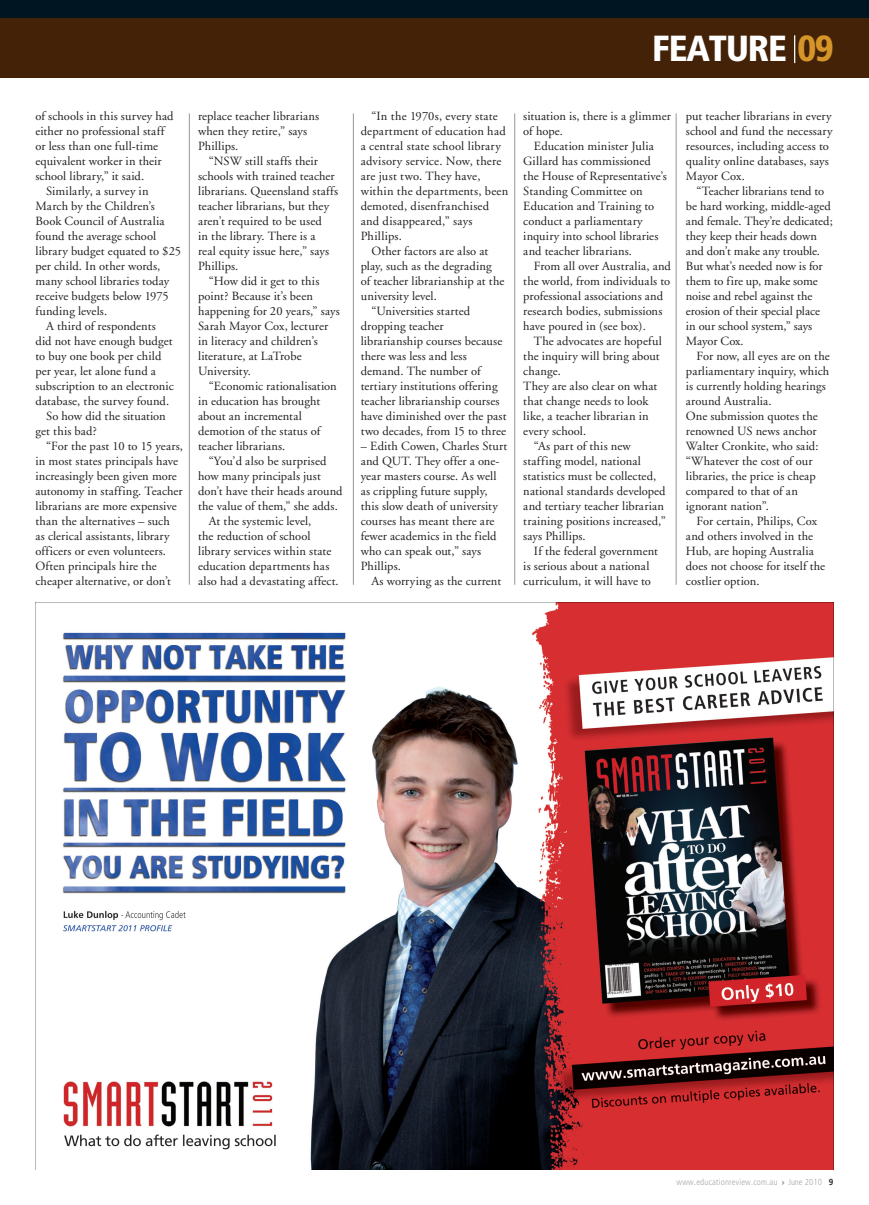
<style>
.page{position:relative;width:869px;height:1205px;background:#fff}
.page>*{position:absolute;margin:0;border:0;box-sizing:border-box;transform-origin:0 0}
.t1{font:900 condensed 36.25px "Frutiger";letter-spacing:-.03em;color:#fff}
.t2{font:12.5px/15px "Adobe Garamond";letter-spacing:.01em;color:#231f20}
.t3{font:300 condensed 8.75px "Frutiger";letter-spacing:.02em;color:#a8a9ad}
.t4{font:300 condensed 8.75px "Frutiger";color:#a8a9ad}
.s1{color:#d59529}
.s2{font-weight:700;color:#231f20}
</style>
<div class="page">
<div style="left:0;top:1px;width:868px;height:77px;background:#432207"></div>
<div style="left:0;top:1px;width:868px;height:17px;background:#001522"></div>
<hr style="left:793px;top:35px;width:2px;height:28px;background:#fff">
<img style="left:35px;top:602px;width:798px;height:567px">
<hr style="left:189px;top:113px;width:1px;height:472px;background:#939598">
<hr style="left:353px;top:113px;width:1px;height:472px;background:#939598">
<hr style="left:514px;top:113px;width:1px;height:472px;background:#939598">
<hr style="left:675px;top:113px;width:1px;height:472px;background:#939598">
<h1 class="t1" style="left:652px;top:27px;width:183px">FEATURE <span class="s1">09</span></h1>
<p class="t2" style="left:35px;top:109px;width:140px">of schools in this survey had</p>
<p class="t2" style="left:35px;top:124px;width:130px">either no professional staff</p>
<p class="t2" style="left:35px;top:139px;width:124px">or less than one full-time</p>
<p class="t2" style="left:35px;top:154px;width:128px">equivalent worker in their</p>
<p class="t2" style="left:35px;top:169px;width:110px">school library,” it said.</p>
<p class="t2" style="left:46px;top:184px;width:104px">Similarly, a survey in</p>
<p class="t2" style="left:35px;top:199px;width:121px">March by the Children’s</p>
<p class="t2" style="left:35px;top:214px;width:130px">Book Council of Australia</p>
<p class="t2" style="left:35px;top:229px;width:122px">found the average school</p>
<p class="t2" style="left:35px;top:244px;width:147px">library budget equated to $25</p>
<p class="t2" style="left:35px;top:259px;width:126px">per child. In other words,</p>
<p class="t2" style="left:35px;top:274px;width:135px">many school libraries today</p>
<p class="t2" style="left:35px;top:289px;width:135px">receive budgets below 1975</p>
<p class="t2" style="left:35px;top:304px;width:73px">funding levels.</p>
<p class="t2" style="left:46px;top:319px;width:111px">A third of respondents</p>
<p class="t2" style="left:35px;top:334px;width:139px">did not have enough budget</p>
<p class="t2" style="left:35px;top:349px;width:127px">to buy one book per child</p>
<p class="t2" style="left:35px;top:364px;width:122px">per year, let alone fund a</p>
<p class="t2" style="left:35px;top:379px;width:140px">subscription to an electronic</p>
<p class="t2" style="left:35px;top:394px;width:135px">database, the survey found.</p>
<p class="t2" style="left:46px;top:409px;width:121px">So how did the situation</p>
<p class="t2" style="left:35px;top:424px;width:63px">get this bad?</p>
<p class="t2" style="left:46px;top:439px;width:138px">“For the past 10 to 15 years,</p>
<p class="t2" style="left:35px;top:454px;width:144px">in most states principals have</p>
<p class="t2" style="left:35px;top:469px;width:143px">increasingly been given more</p>
<p class="t2" style="left:35px;top:484px;width:149px">autonomy in staffing. Teacher</p>
<p class="t2" style="left:35px;top:499px;width:143px">librarians are more expensive</p>
<p class="t2" style="left:35px;top:514px;width:136px">than the alternatives – such</p>
<p class="t2" style="left:35px;top:529px;width:136px">as clerical assistants, library</p>
<p class="t2" style="left:35px;top:544px;width:132px">officers or even volunteers.</p>
<p class="t2" style="left:35px;top:559px;width:123px">Often principals hire the</p>
<p class="t2" style="left:35px;top:574px;width:137px">cheaper alternative, or don’t</p>
<p class="t2" style="left:198px;top:109px;width:123px">replace teacher librarians when they retire,” says<br>Phillips.</p>
<p class="t2" style="left:198px;top:154px;width:141px;text-indent:11px">“NSW still staffs their schools with trained teacher librarians. Queensland staffs teacher librarians, but they aren’t required to be used<br>in the library. There is a<br>real equity issue here,” says<br>Phillips.</p>
<p class="t2" style="left:198px;top:274px;width:143px;text-indent:11px">“How did it get to this point? Because it’s been happening for 20 years,” says<br>Sarah Mayor Cox, lecturer in literacy and children’s literature, at LaTrobe<br>University.</p>
<p class="t2" style="left:198px;top:379px;width:140px;text-indent:11px">“Economic rationalisation in education has brought about an incremental demotion of the status of teacher librarians.</p>
<p class="t2" style="left:209px;top:454px;width:119px">“You’d also be surprised</p>
<p class="t2" style="left:198px;top:469px;width:124px">how many principals just</p>
<p class="t2" style="left:198px;top:484px;width:146px">don’t have their heads around</p>
<p class="t2" style="left:198px;top:499px;width:141px">the value of them,” she adds.</p>
<p class="t2" style="left:209px;top:514px;width:104px">At the systemic level,</p>
<p class="t2" style="left:198px;top:529px;width:114px">the reduction of school</p>
<p class="t2" style="left:198px;top:544px;width:135px">library services within state</p>
<p class="t2" style="left:198px;top:559px;width:133px">education departments has</p>
<p class="t2" style="left:198px;top:574px;width:142px">also had a devastating affect.</p>
<p class="t2" style="left:371px;top:109px;width:128px">“In the 1970s, every state</p>
<p class="t2" style="left:360px;top:124px;width:146px">department of education had</p>
<p class="t2" style="left:360px;top:139px;width:142px">a central state school library</p>
<p class="t2" style="left:360px;top:154px;width:142px">advisory service. Now, there</p>
<p class="t2" style="left:360px;top:169px;width:121px">are just two. They have,</p>
<p class="t2" style="left:360px;top:184px;width:149px">within the departments, been</p>
<p class="t2" style="left:360px;top:199px;width:130px">demoted, disenfranchised</p>
<p class="t2" style="left:360px;top:214px;width:113px">and disappeared,” says</p>
<p class="t2" style="left:360px;top:229px;width:43px">Phillips.</p>
<p class="t2" style="left:371px;top:244px;width:118px">Other factors are also at</p>
<p class="t2" style="left:360px;top:259px;width:132px">play, such as the degrading</p>
<p class="t2" style="left:360px;top:274px;width:145px">of teacher librarianship at the</p>
<p class="t2" style="left:360px;top:289px;width:78px">university level.</p>
<p class="t2" style="left:371px;top:304px;width:100px">“Universities started</p>
<p class="t2" style="left:360px;top:319px;width:84px">dropping teacher</p>
<p class="t2" style="left:360px;top:334px;width:143px">librarianship courses because</p>
<p class="t2" style="left:360px;top:349px;width:108px">there was less and less</p>
<p class="t2" style="left:360px;top:364px;width:121px">demand. The number of</p>
<p class="t2" style="left:360px;top:379px;width:138px">tertiary institutions offering</p>
<p class="t2" style="left:360px;top:394px;width:140px">teacher librarianship courses</p>
<p class="t2" style="left:360px;top:409px;width:147px">have diminished over the past</p>
<p class="t2" style="left:360px;top:424px;width:147px">two decades, from 15 to three</p>
<p class="t2" style="left:360px;top:439px;width:148px">– Edith Cowen, Charles Sturt and QUT. They offer a one&shy;year masters course. As well as crippling future supply, this slow death of university courses has meant there are fewer academics in the field who can speak out,” says<br>Phillips.</p>
<p class="t2" style="left:371px;top:574px;width:131px">As worrying as the current</p>
<p class="t2" style="left:523px;top:109px;width:149px">situation is, there is a glimmer of hope.</p>
<p class="t2" style="left:523px;top:139px;width:145px;text-indent:11px">Education minister Julia<br>Gillard has commissioned the House of Representative’s<br>Standing Committee on<br>Education and Training to conduct a parliamentary inquiry into school libraries and teacher librarians.</p>
<p class="t2" style="left:523px;top:259px;width:149px;text-indent:11px">From all over Australia, and the world, from individuals to professional associations and research bodies, submissions have poured in (see box).</p>
<p class="t2" style="left:533px;top:334px;width:129px">The advocates are hopeful</p>
<p class="t2" style="left:523px;top:349px;width:138px">the inquiry will bring about</p>
<p class="t2" style="left:523px;top:364px;width:39px">change.</p>
<p class="t2" style="left:523px;top:379px;width:135px">They are also clear on what</p>
<p class="t2" style="left:523px;top:394px;width:127px">that change needs to look</p>
<p class="t2" style="left:523px;top:409px;width:127px">like, a teacher librarian in</p>
<p class="t2" style="left:523px;top:424px;width:64px">every school.</p>
<p class="t2" style="left:533px;top:439px;width:98px">“As part of this new</p>
<p class="t2" style="left:523px;top:454px;width:119px">staffing model, national</p>
<p class="t2" style="left:523px;top:469px;width:134px">statistics must be collected,</p>
<p class="t2" style="left:523px;top:484px;width:144px">national standards developed</p>
<p class="t2" style="left:523px;top:499px;width:142px">and tertiary teacher librarian</p>
<p class="t2" style="left:523px;top:514px;width:144px">training positions increased,”</p>
<p class="t2" style="left:523px;top:529px;width:64px">says Phillips.</p>
<p class="t2" style="left:533px;top:544px;width:125px">If the federal government</p>
<p class="t2" style="left:523px;top:559px;width:128px">is serious about a national</p>
<p class="t2" style="left:523px;top:574px;width:129px">curriculum, it will have to</p>
<p class="t2" style="left:685px;top:109px;width:148px">put teacher librarians in every school and fund the necessary resources, including access to quality online databases, says<br>Mayor Cox.</p>
<p class="t2" style="left:685px;top:184px;width:148px;text-indent:11px">“Teacher librarians tend to be hard working, middle-aged and female. They’re dedicated; they keep their heads down and don’t make any trouble.<br>But what’s needed now is for them to fire up, make some noise and rebel against the erosion of their special place in our school system,” says<br>Mayor Cox.</p>
<p class="t2" style="left:685px;top:349px;width:145px;text-indent:11px">For now, all eyes are on the parliamentary inquiry, which is currently holding hearings around Australia.<br>One submission quotes the renowned US news anchor<br>Walter Cronkite, who said: “Whatever the cost of our libraries, the price is cheap compared to that of an ignorant nation”.</p>
<p class="t2" style="left:685px;top:514px;width:141px;text-indent:11px">For certain, Philips, Cox and others involved in the<br>Hub, are hoping Australia does not choose for itself the costlier option.</p>
<p class="t3" style="left:676px;top:1177px;width:102px">www.educationreview.com.au</p>
<p class="t4" style="left:788px;top:1177px;width:46px">June 2010 <span class="s2">9</span></p>
</div>
